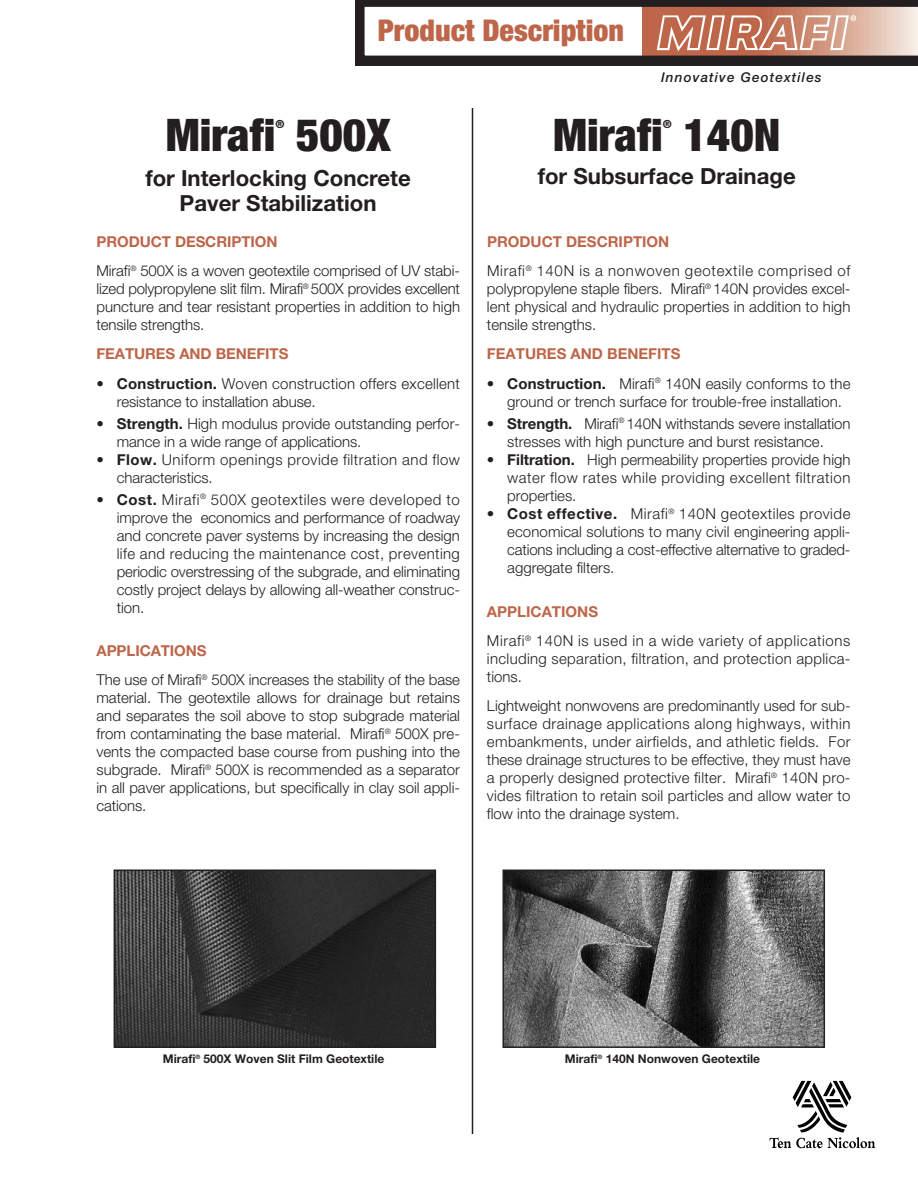
<style>
.page{position:relative;width:918px;height:1188px;background:#fff}
.page>*{position:absolute;margin:0;border:0;box-sizing:border-box;transform-origin:0 0}
.t1{font:900 condensed 45px "Helvetica Neue";color:#231f20}
.t2{font:900 condensed 30px "Helvetica Neue";color:#bd664a}
.t3{font:700 22.2px/25.5px "Helvetica Neue";color:#231f20;text-align:center}
.t4{font:300 15px/18px "Helvetica Neue";color:#231f20;text-align:justify}
.t5{font:300 15px/18.1px "Helvetica Neue";letter-spacing:.03em;color:#231f20}
.t6{font:300 15px/29.2px "Helvetica Neue";letter-spacing:.05em;color:#231f20}
.t7{font:300 15px/18px "Helvetica Neue";letter-spacing:.02em;color:#231f20}
.t8{font:300 15px/29.2px "Helvetica Neue";letter-spacing:.04em;color:#231f20}
.t9{font:700 15px "Helvetica Neue";letter-spacing:-.005em;color:#bd664a}
.t10{font:italic 500 13.5px "Helvetica Neue";letter-spacing:.085em;color:#231f20}
.t11{font:700 12px "Helvetica Neue";color:#231f20}
.t12{font:900 condensed 11.25px "Helvetica Neue";color:#231f20}
.s1{font-weight:700;color:#bd664a}
.s2{font-weight:700}
</style>
<div class="page">
<svg style="left:770px;top:1081px;width:105px;height:67px"></svg>
<img style="left:117px;top:873px;width:316px;height:172px">
<div style="left:114px;top:870px;width:322px;height:178px;border:2px solid #231f20"></div>
<img style="left:505px;top:873px;width:317px;height:172px">
<div style="left:502px;top:870px;width:323px;height:178px;border:2px solid #231f20"></div>
<svg style="left:356px;top:0;width:562px;height:65px"></svg>
<hr style="left:472px;top:108px;width:1px;height:1026px;background:#231f20">
<h2 class="t2" style="left:378px;top:12px;width:248px">Product Description</h2>
<h1 class="t1" style="left:166px;top:107px;width:111px">Mirafi</h1>
<p class="t12" style="left:275px;top:117px;width:10px">®</p>
<h1 class="t1" style="left:296px;top:107px;width:96px">500X</h1>
<h3 class="t3" style="left:145px;top:164px;width:267px">for Interlocking Concrete<br>Paver Stabilization</h3>
<p class="t4" style="left:96px;top:227px;width:365px;line-height:29.2px"><span class="s1">PRODUCT DESCRIPTION<br></span>Mirafi<sup>®</sup> 500X is a woven geotextile comprised of UV stabi-</p>
<p class="t4" style="left:96px;top:279px;width:365px">lized polypropylene slit film. Mirafi<sup>®</sup> 500X provides excellent puncture and tear resistant properties in addition to high tensile strengths.</p>
<p class="t9" style="left:96px;top:345px;width:193px">FEATURES AND BENEFITS</p>
<p class="t4" style="left:117px;top:374px;width:345px;text-indent:-20px"><span class="s2">• Construction.</span> Woven construction offers excellent resistance to installation abuse.</p>
<p class="t4" style="left:117px;top:414px;width:345px;text-indent:-20px"><span class="s2">• Strength.</span> High modulus provide outstanding perfor&shy;mance in a wide range of applications.</p>
<p class="t5" style="left:117px;top:450px;width:345px;text-indent:-20px"><span class="s2">• Flow.</span> Uniform openings provide filtration and flow characteristics.</p>
<p class="t4" style="left:117px;top:490px;width:345px;text-indent:-20px"><span class="s2">• Cost.</span> Mirafi<sup>®</sup> 500X geotextiles were developed to improve the economics and performance of roadway and concrete paver systems by increasing the design life and reducing the maintenance cost, preventing periodic overstressing of the subgrade, and eliminating costly project delays by allowing all-weather construc&shy;tion.</p>
<p class="t4" style="left:96px;top:636px;width:365px;line-height:29.2px"><span class="s1">APPLICATIONS<br></span>The use of Mirafi<sup>®</sup> 500X increases the stability of the base</p>
<p class="t4" style="left:96px;top:689px;width:365px">material. The geotextile allows for drainage but retains and separates the soil above to stop subgrade material from contaminating the base material. Mirafi<sup>®</sup> 500X pre&shy;vents the compacted base course from pushing into the subgrade. Mirafi<sup>®</sup> 500X is recommended as a separator in all paver applications, but specifically in clay soil appli&shy;cations.</p>
<p class="t10" style="left:661px;top:69px;width:162px">Innovative Geotextiles</p>
<h1 class="t1" style="left:553px;top:107px;width:111px">Mirafi</h1>
<p class="t12" style="left:663px;top:117px;width:10px">®</p>
<h1 class="t1" style="left:684px;top:107px;width:98px">140N</h1>
<h3 class="t3" style="left:538px;top:163px;width:260px">for Subsurface Drainage</h3>
<p class="t6" style="left:487px;top:227px;width:365px"><span class="s1">PRODUCT DESCRIPTION<br></span>Mirafi<sup>®</sup> 140N is a nonwoven geotextile comprised of</p>
<p class="t4" style="left:487px;top:280px;width:365px">polypropylene staple fibers. Mirafi<sup>®</sup> 140N provides excel&shy;lent physical and hydraulic properties in addition to high tensile strengths.</p>
<p class="t9" style="left:487px;top:345px;width:195px">FEATURES AND BENEFITS</p>
<p class="t4" style="left:507px;top:374px;width:345px;text-indent:-20px"><span class="s2">• Construction.</span> Mirafi<sup>®</sup> 140N easily conforms to the ground or trench surface for trouble-free installation.</p>
<p class="t4" style="left:487px;top:414px;width:365px;text-align:center"><span class="s2">• Strength.</span> Mirafi<sup>®</sup> 140N withstands severe installation stresses with high puncture and burst resistance.</p>
<p class="t4" style="left:507px;top:450px;width:345px;text-indent:-20px"><span class="s2">• Filtration.</span> High permeability properties provide high water flow rates while providing excellent filtration properties.</p>
<p class="t4" style="left:507px;top:504px;width:345px;text-indent:-20px"><span class="s2">• Cost effective.</span> Mirafi<sup>®</sup> 140N geotextiles provide economical solutions to many civil engineering appli&shy;cations including a cost-effective alternative to graded&shy;aggregate filters.</p>
<p class="t8" style="left:487px;top:596px;width:365px"><span class="s1">APPLICATIONS<br></span>Mirafi<sup>®</sup> 140N is used in a wide variety of applications</p>
<p class="t7" style="left:487px;top:649px;width:365px">including separation, filtration, and protection applica&shy;tions.</p>
<p class="t4" style="left:487px;top:696px;width:365px">Lightweight nonwovens are predominantly used for sub&shy;surface drainage applications along highways, within embankments, under airfields, and athletic fields. For these drainage structures to be effective, they must have a properly designed protective filter. Mirafi<sup>®</sup> 140N pro&shy;vides filtration to retain soil particles and allow water to flow into the drainage system.</p>
<p class="t11" style="left:163px;top:1051px;width:223px">Mirafi<sup>®</sup> 500X Woven Slit Film Geotextile</p>
<p class="t11" style="left:565px;top:1051px;width:197px">Mirafi<sup>®</sup> 140N Nonwoven Geotextile</p>
</div>
